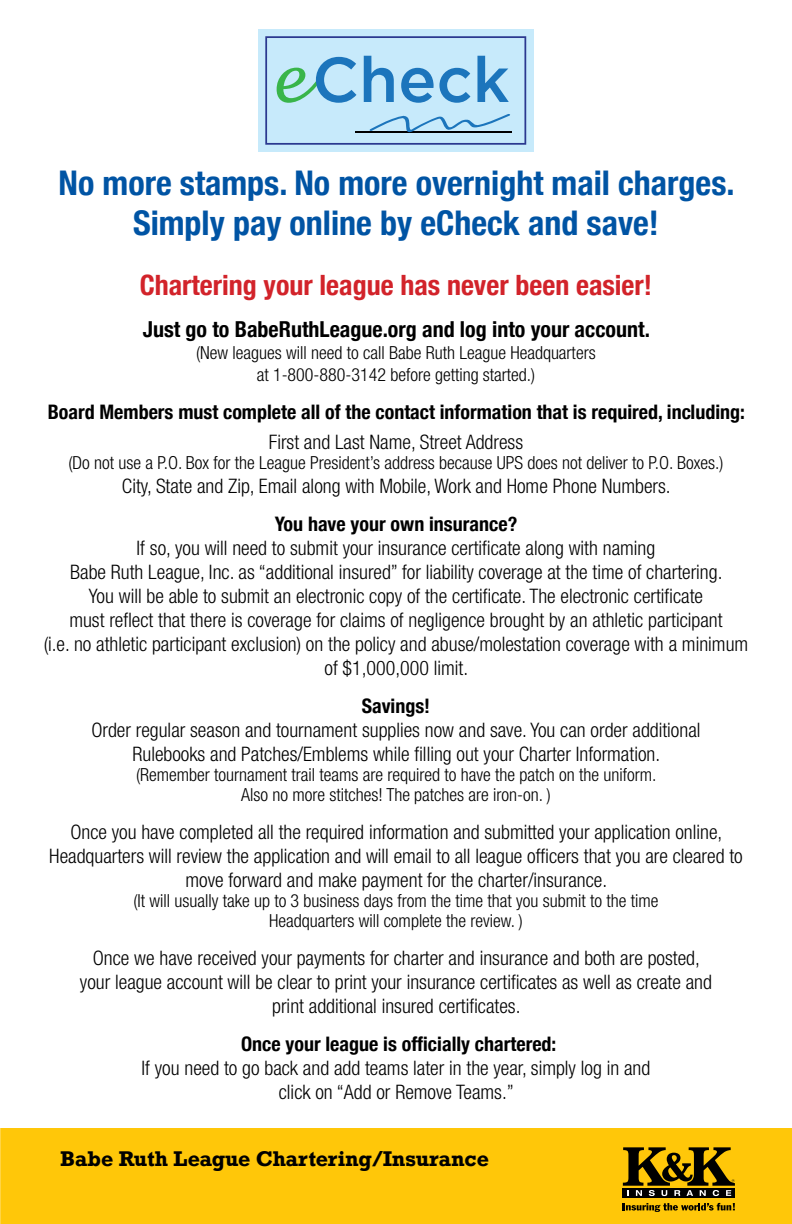
<style>
.page{position:relative;width:792px;height:1224px;background:#fff}
.page>*{position:absolute;margin:0;border:0;box-sizing:border-box;transform-origin:0 0}
.t1{font:700 condensed 34px/40px "Helvetica Neue";color:#0054a4;text-align:center}
.t2{font:700 condensed 28px "Helvetica Neue";color:#d2232a}
.t3{font:700 condensed 22px "Helvetica Neue";color:#000}
.t4{font:300 condensed 20px/24px "Helvetica Neue LT Std";color:#000;text-align:center}
.t5{font:700 condensed 20px "Helvetica Neue";color:#000}
.t6{font:700 20px "Rockwell";color:#000}
.t7{font:300 condensed 18px/20px "Helvetica Neue LT Std";color:#000;text-align:center}
</style>
<div class="page">
<div style="left:0;top:1128px;width:792px;height:96px;background:#ffc709"></div>
<div style="left:258px;top:29px;width:276px;height:122px;background:#c7eafb"></div>
<svg style="left:265px;top:36px;width:261px;height:109px"></svg>
<div style="left:623px;top:1188px;width:112px;height:10px;background:#000"></div>
<svg style="left:623px;top:1203px;width:112px;height:9px"></svg>
<svg style="left:623px;top:1147px;width:112px;height:49px"></svg>
<img style="left:0;top:0;width:1px;height:1224px">
<h1 class="t1" style="left:59px;top:161px;width:677px">No more stamps. No more overnight mail charges.<br>Simply pay online by eCheck and save!</h1>
<h2 class="t2" style="left:140px;top:262px;width:514px">Chartering your league has never been easier!</h2>
<p class="t3" style="left:143px;top:311px;width:509px">Just go to BabeRuthLeague.org and log into your account.</p>
<p class="t7" style="left:196px;top:341px;width:401px;line-height:22px">(New leagues will need to call Babe Ruth League Headquarters at 1-800-880-3142 before getting started.)</p>
<p class="t5" style="left:48px;top:395px;width:699px">Board Members must complete all of the contact information that is required, including:</p>
<p class="t4" style="left:269px;top:430px;width:256px">First and Last Name, Street Address</p>
<p class="t7" style="left:68px;top:452px;width:657px">(Do not use a P.O. Box for the League President’s address because UPS does not deliver to P.O. Boxes.)</p>
<p class="t4" style="left:122px;top:474px;width:550px">City, State and Zip, Email along with Mobile, Work and Home Phone Numbers.</p>
<p class="t5" style="left:275px;top:507px;width:244px">You have your own insurance?</p>
<p class="t4" style="left:44px;top:536px;width:706px">If so, you will need to submit your insurance certificate along with naming<br>Babe Ruth League, Inc. as “additional insured” for liability coverage at the time of chartering.<br>You will be able to submit an electronic copy of the certificate. The electronic certificate<br>must reflect that there is coverage for claims of negligence brought by an athletic participant<br>(i.e. no athletic participant exclusion) on the policy and abuse/molestation coverage with a minimum of $1,000,000 limit.</p>
<p class="t5" style="left:362px;top:689px;width:70px">Savings!</p>
<p class="t4" style="left:91px;top:718px;width:611px">Order regular season and tournament supplies now and save. You can order additional<br>Rulebooks and Patches/Emblems while filling out your Charter Information.</p>
<p class="t7" style="left:136px;top:764px;width:522px">(Remember tournament trail teams are required to have the patch on the uniform.<br>Also no more stitches! The patches are iron-on. )</p>
<p class="t4" style="left:49px;top:820px;width:695px">Once you have completed all the required information and submitted your application online,<br>Headquarters will review the application and will email to all league officers that you are cleared to move forward and make payment for the charter/insurance.</p>
<p class="t7" style="left:134px;top:890px;width:526px">(It will usually take up to 3 business days from the time that you submit to the time<br>Headquarters will complete the review. )</p>
<p class="t4" style="left:80px;top:946px;width:634px">Once we have received your payments for charter and insurance and both are posted, your league account will be clear to print your insurance certificates as well as create and print additional insured certificates.</p>
<p class="t5" style="left:241px;top:1027px;width:317px">Once your league is officially chartered:</p>
<p class="t4" style="left:142px;top:1056px;width:510px">If you need to go back and add teams later in the year, simply log in and click on “Add or Remove Teams.”</p>
<p class="t6" style="left:60px;top:1146px;width:430px">Babe Ruth League Chartering/Insurance</p>
</div>
